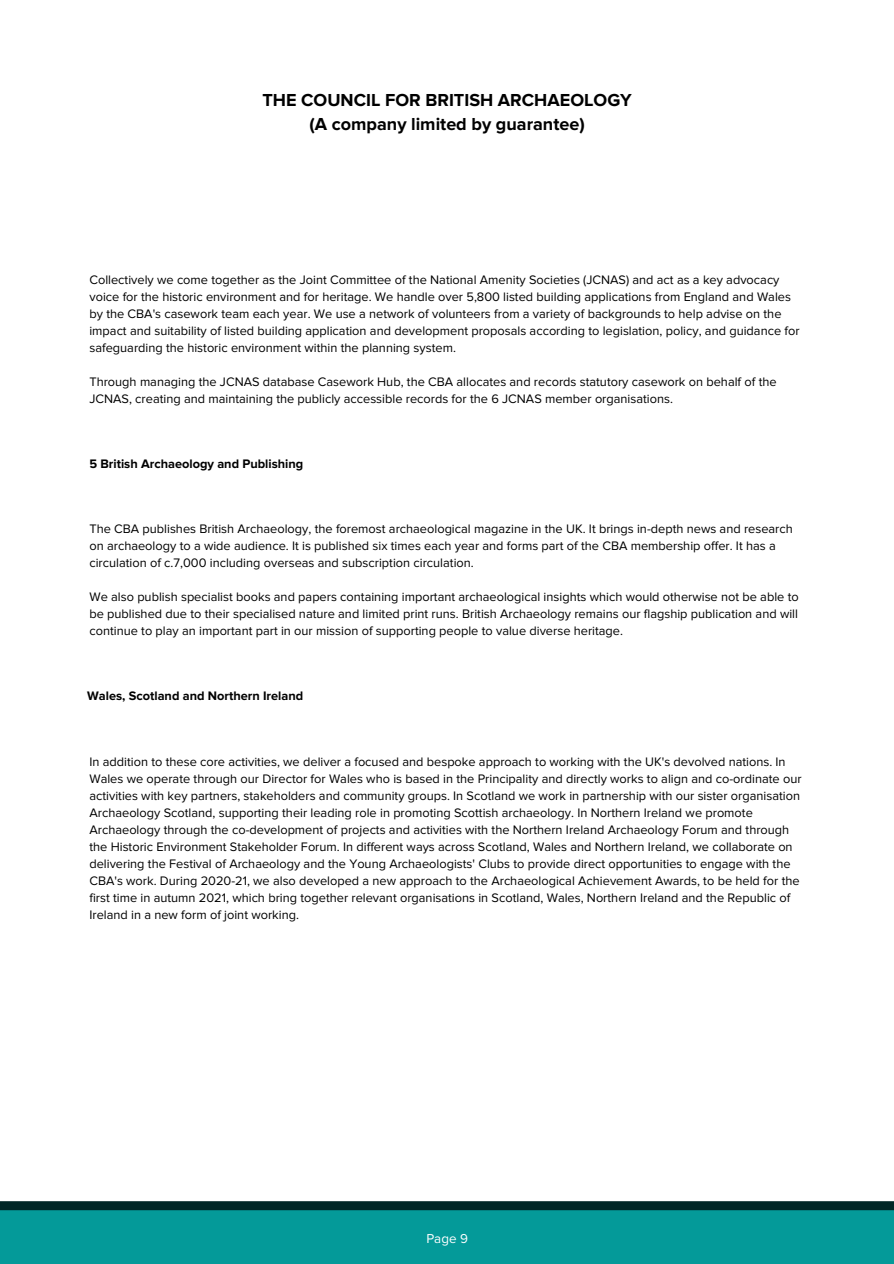
<style>
.page{position:relative;width:894px;height:1264px;background:#fff}
.page>*{position:absolute;margin:0;border:0;box-sizing:border-box;transform-origin:0 0}
.t1{font:700 18px/24.8px "Proxima Nova";color:#000;text-align:center}
.t2{font:13.35px "Proxima Nova";color:#fff}
.t3{font:12.75px/17px "Proxima Nova";color:#000}
.t4{font:700 12.75px "Proxima Nova";color:#000}
</style>
<div class="page">
<div style="left:0;top:1202px;width:893px;height:61px;background:#049a99"></div>
<div style="left:0;top:1201px;width:893px;height:9px;background:#002626"></div>
<h1 class="t1" style="left:262px;top:88px;width:371px">THE COUNCIL FOR BRITISH ARCHAEOLOGY (A company limited by guarantee)</h1>
<p class="t3" style="left:89px;top:271px;width:711px">Collectively we come together as the Joint Committee of the National Amenity Societies (JCNAS) and act as a key advocacy voice for the historic environment and for heritage. We handle over 5,800 listed building applications from England and Wales by the CBA's casework team each year. We use a network of volunteers from a variety of backgrounds to help advise on the impact and suitability of listed building application and development proposals according to legislation, policy, and guidance for safeguarding the historic environment within the planning system.</p>
<p class="t3" style="left:89px;top:373px;width:688px">Through managing the JCNAS database Casework Hub, the CBA allocates and records statutory casework on behalf of the<br>JCNAS, creating and maintaining the publicly accessible records for the 6 JCNAS member organisations.</p>
<p class="t4" style="left:89px;top:456px;width:215px">5 British Archaeology and Publishing</p>
<p class="t3" style="left:89px;top:520px;width:704px">The CBA publishes British Archaeology, the foremost archaeological magazine in the UK. It brings in-depth news and research on archaeology to a wide audience. It is published six times each year and forms part of the CBA membership offer. It has a circulation of c.7,000 including overseas and subscription circulation.</p>
<p class="t3" style="left:89px;top:589px;width:710px;text-align:justify">We also publish specialist books and papers containing important archaeological insights which would otherwise not be able to be published due to their specialised nature and limited print runs. British Archaeology remains our flagship publication and will continue to play an important part in our mission of supporting people to value diverse heritage.</p>
<p class="t4" style="left:87px;top:688px;width:217px">Wales, Scotland and Northern Ireland</p>
<p class="t3" style="left:89px;top:753px;width:713px">In addition to these core activities, we deliver a focused and bespoke approach to working with the UK's devolved nations. In Wales we operate through our Director for Wales who is based in the Principality and directly works to align and co-ordinate our activities with key partners, stakeholders and community groups. In Scotland we work in partnership with our sister organisation Archaeology Scotland, supporting their leading role in promoting Scottish archaeology. In Northern Ireland we promote Archaeology through the co-development of projects and activities with the Northern Ireland Archaeology Forum and through the Historic Environment Stakeholder Forum. In different ways across Scotland, Wales and Northern Ireland, we collaborate on delivering the Festival of Archaeology and the Young Archaeologists' Clubs to provide direct opportunities to engage with the CBA's work. During 2020-21, we also developed a new approach to the Archaeological Achievement Awards, to be held for the first time in autumn 2021, which bring together relevant organisations in Scotland, Wales, Northern Ireland and the Republic of Ireland in a new form of joint working.</p>
<p class="t2" style="left:426px;top:1230px;width:43px">Page 9</p>
</div>
